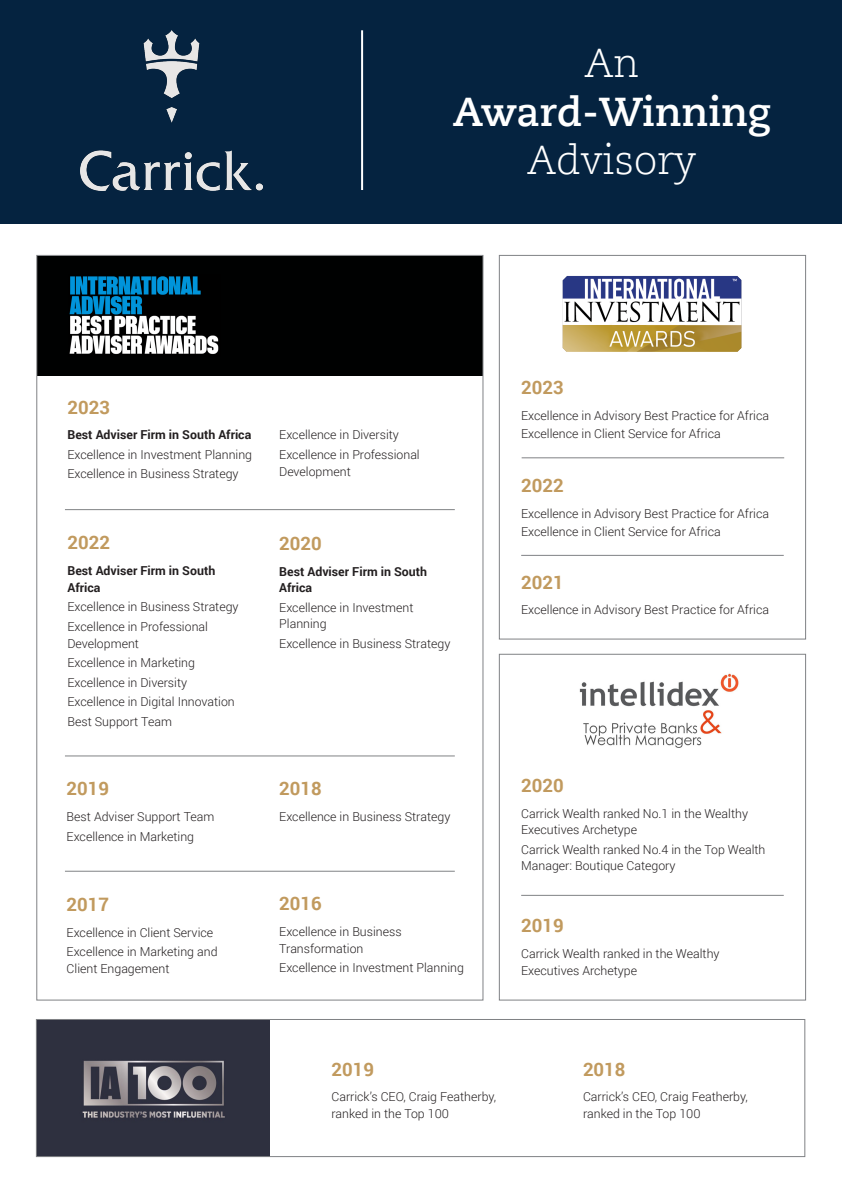
<style>
.page{position:relative;width:842px;height:1191px;background:#fff}
.page>*{position:absolute;margin:0;border:0;box-sizing:border-box;transform-origin:0 0}
.t1{font:700 40.2px/48.2px "Caecilia LT Std";color:#fff;text-align:center}
.t2{font:300 40.2px "Caecilia LT Std";color:#fff}
.t3{font:700 18.5px "Roboto";color:#c19a5e}
.t4{font:300 12.3px/16.6px "Roboto";color:#231f20}
.t5{font:700 12.3px/16.6px "Roboto";color:#231f20}
.s1{font-weight:300}
</style>
<div class="page">
<div style="left:37px;top:256px;width:446px;height:119px;background:#000101"></div>
<div style="left:36px;top:1019px;width:233px;height:138px;background:#2e303f"></div>
<div style="left:499px;top:255px;width:307px;height:384px;border:1px solid #808285"></div>
<div style="left:36px;top:1019px;width:769px;height:138px;border:1px solid #808285"></div>
<div style="left:499px;top:654px;width:307px;height:346px;border:1px solid #808285"></div>
<div style="left:0;top:0;width:842px;height:224px;background:#052340"></div>
<img style="left:81px;top:30px;width:181px;height:160px">
<img style="left:69px;top:276px;width:150px;height:78px">
<hr style="left:521px;top:895px;width:263px;height:1px;background:#808285">
<hr style="left:521px;top:555px;width:263px;height:1px;background:#808285">
<hr style="left:522px;top:457px;width:262px;height:1px;background:#808285">
<hr style="left:65px;top:755px;width:390px;height:1px;background:#808285">
<hr style="left:65px;top:509px;width:390px;height:1px;background:#808285">
<hr style="left:65px;top:871px;width:390px;height:1px;background:#808285">
<img style="left:579px;top:673px;width:160px;height:75px">
<img style="left:82px;top:1060px;width:143px;height:58px">
<hr style="left:361px;top:30px;width:2px;height:160px;background:#fff">
<img style="left:562px;top:276px;width:180px;height:76px">
<p class="t2" style="left:584px;top:41px;width:57px">An</p>
<p class="t1" style="left:453px;top:88px;width:320px">Award-Winning<br><span class="s1">Advisory</span></p>
<p class="t3" style="left:67px;top:394px;width:44px">2023</p>
<p class="t5" style="left:67px;top:426px;width:185px">Best Adviser Firm in South Africa</p>
<p class="t4" style="left:67px;top:446px;width:186px">Excellence in Investment Planning</p>
<p class="t4" style="left:67px;top:465px;width:173px">Excellence in Business Strategy</p>
<p class="t4" style="left:279px;top:426px;width:121px">Excellence in Diversity</p>
<p class="t4" style="left:279px;top:446px;width:142px">Excellence in Professional<br>Development</p>
<p class="t3" style="left:67px;top:530px;width:44px">2022</p>
<p class="t3" style="left:279px;top:530px;width:44px">2020</p>
<p class="t5" style="left:67px;top:562px;width:149px">Best Adviser Firm in South<br>Africa</p>
<p class="t4" style="left:67px;top:598px;width:173px">Excellence in Business Strategy</p>
<p class="t4" style="left:67px;top:618px;width:142px">Excellence in Professional<br>Development</p>
<p class="t4" style="left:67px;top:654px;width:129px">Excellence in Marketing</p>
<p class="t4" style="left:67px;top:673px;width:121px">Excellence in Diversity</p>
<p class="t4" style="left:67px;top:693px;width:169px">Excellence in Digital Innovation</p>
<p class="t4" style="left:67px;top:712px;width:106px">Best Support Team</p>
<p class="t5" style="left:279px;top:562px;width:149px">Best Adviser Firm in South<br>Africa</p>
<p class="t4" style="left:279px;top:598px;width:136px">Excellence in Investment<br>Planning</p>
<p class="t4" style="left:279px;top:635px;width:173px">Excellence in Business Strategy</p>
<p class="t3" style="left:67px;top:776px;width:44px">2019</p>
<p class="t3" style="left:279px;top:775px;width:44px">2018</p>
<p class="t4" style="left:67px;top:808px;width:149px">Best Adviser Support Team</p>
<p class="t4" style="left:279px;top:807px;width:173px">Excellence in Business Strategy</p>
<p class="t4" style="left:67px;top:827px;width:129px">Excellence in Marketing</p>
<p class="t3" style="left:67px;top:891px;width:44px">2017</p>
<p class="t3" style="left:279px;top:890px;width:44px">2016</p>
<p class="t4" style="left:67px;top:923px;width:148px">Excellence in Client Service</p>
<p class="t4" style="left:67px;top:943px;width:152px">Excellence in Marketing and<br>Client Engagement</p>
<p class="t4" style="left:279px;top:923px;width:124px">Excellence in Business<br>Transformation</p>
<p class="t4" style="left:279px;top:959px;width:186px">Excellence in Investment Planning</p>
<p class="t3" style="left:521px;top:375px;width:44px">2023</p>
<p class="t4" style="left:521px;top:407px;width:249px">Excellence in Advisory Best Practice for Africa</p>
<p class="t4" style="left:521px;top:425px;width:201px">Excellence in Client Service for Africa</p>
<p class="t3" style="left:521px;top:472px;width:44px">2022</p>
<p class="t4" style="left:521px;top:505px;width:249px">Excellence in Advisory Best Practice for Africa</p>
<p class="t4" style="left:521px;top:522px;width:201px">Excellence in Client Service for Africa</p>
<p class="t3" style="left:521px;top:569px;width:44px">2021</p>
<p class="t4" style="left:521px;top:601px;width:249px">Excellence in Advisory Best Practice for Africa</p>
<p class="t3" style="left:521px;top:772px;width:44px">2020</p>
<p class="t4" style="left:521px;top:804px;width:228px">Carrick Wealth ranked No.1 in the Wealthy<br>Executives Archetype</p>
<p class="t4" style="left:521px;top:840px;width:246px">Carrick Wealth ranked No.4 in the Top Wealth<br>Manager: Boutique Category</p>
<p class="t3" style="left:521px;top:912px;width:44px">2019</p>
<p class="t4" style="left:521px;top:945px;width:200px">Carrick Wealth ranked in the Wealthy<br>Executives Archetype</p>
<p class="t3" style="left:331px;top:1056px;width:44px">2019</p>
<p class="t4" style="left:331px;top:1088px;width:166px">Carrick’s CEO, Craig Featherby, ranked in the Top 100</p>
<p class="t3" style="left:583px;top:1056px;width:44px">2018</p>
<p class="t4" style="left:583px;top:1088px;width:166px">Carrick’s CEO, Craig Featherby, ranked in the Top 100</p>
</div>
